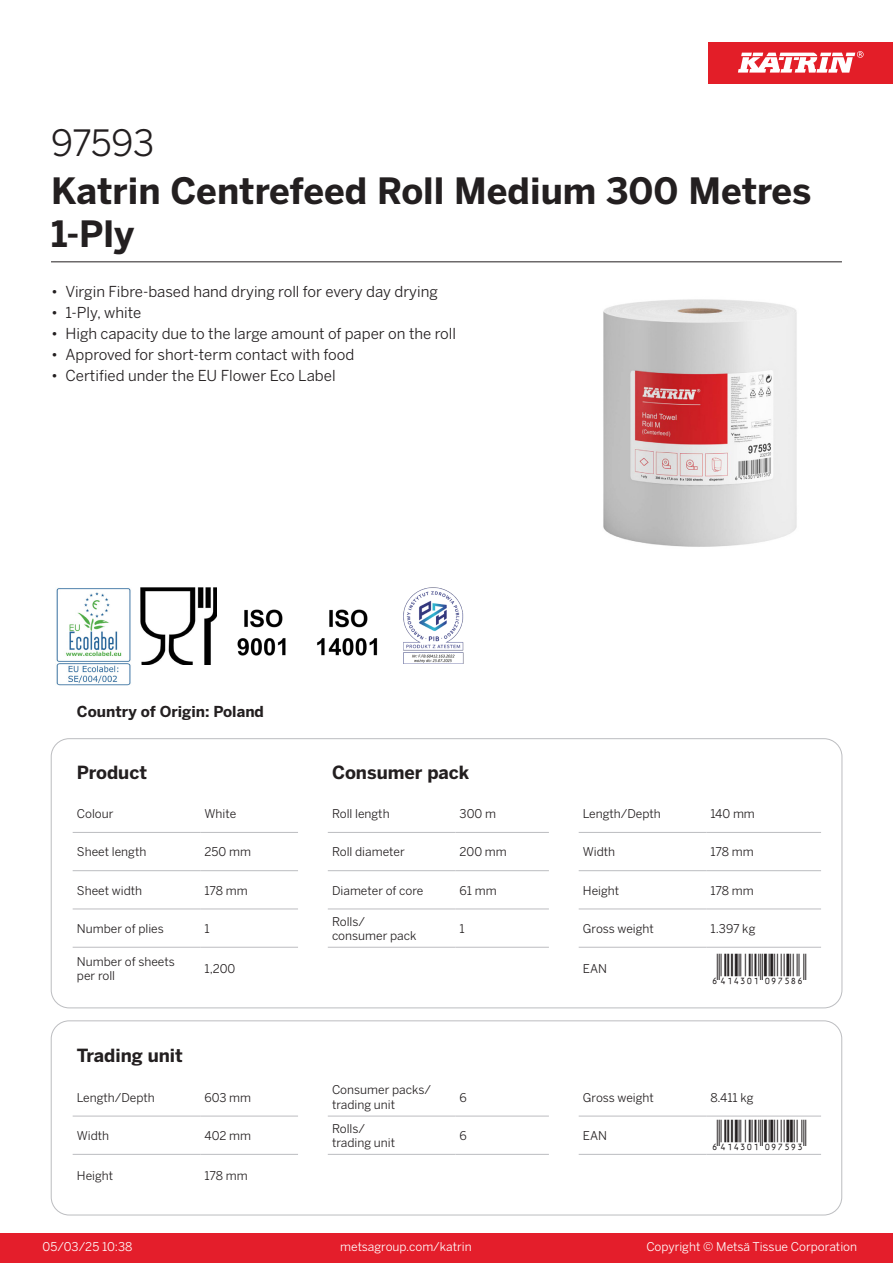
<style>
.page{position:relative;width:893px;height:1263px;background:#fff}
.page>*{position:absolute;margin:0;border:0;box-sizing:border-box;transform-origin:0 0}
.Product_Name{font:700 36px/43.2px "Benton Sans";color:#231f20}
.External_material_co{font:36px "Benton Sans";letter-spacing:-.02em;color:#231f20}
.T_EAN{font:30px "Viisas EAN Matala";color:#231f20}
.T_TableHeader{font:700 18px "Benton Sans";color:#231f20}
.MarketingBullets{font:15px "Benton Sans";color:#231f20}
.Country_of_Origin{font:700 15px "Benton Sans";color:#231f20}
.T_TableBody{font:12px/14.4px "Benton Sans";color:#231f20}
.t1{font:12px "Benton Sans";color:#fff}
</style>
<div class="page">
<div style="left:0;top:1233px;width:893px;height:30px;background:#e41e2b"></div>
<div style="left:708px;top:43px;width:185px;height:41px;background:#e31e28"></div>
<svg style="left:738px;top:51px;width:126px;height:22px"></svg>
<hr style="left:73px;top:832px;width:127px;height:1px;background:#bcbdc0">
<hr style="left:200px;top:832px;width:98px;height:1px;background:#bcbdc0">
<hr style="left:328px;top:832px;width:127px;height:1px;background:#bcbdc0">
<hr style="left:455px;top:832px;width:94px;height:1px;background:#bcbdc0">
<hr style="left:579px;top:832px;width:127px;height:1px;background:#bcbdc0">
<hr style="left:706px;top:832px;width:115px;height:1px;background:#bcbdc0">
<hr style="left:73px;top:870px;width:127px;height:1px;background:#bcbdc0">
<hr style="left:200px;top:870px;width:98px;height:1px;background:#bcbdc0">
<hr style="left:328px;top:870px;width:127px;height:1px;background:#bcbdc0">
<hr style="left:455px;top:870px;width:94px;height:1px;background:#bcbdc0">
<hr style="left:579px;top:870px;width:127px;height:1px;background:#bcbdc0">
<hr style="left:706px;top:870px;width:115px;height:1px;background:#bcbdc0">
<hr style="left:73px;top:909px;width:127px;height:1px;background:#bcbdc0">
<hr style="left:200px;top:909px;width:98px;height:1px;background:#bcbdc0">
<hr style="left:328px;top:909px;width:127px;height:1px;background:#bcbdc0">
<hr style="left:455px;top:909px;width:94px;height:1px;background:#bcbdc0">
<hr style="left:579px;top:909px;width:127px;height:1px;background:#bcbdc0">
<hr style="left:706px;top:909px;width:115px;height:1px;background:#bcbdc0">
<hr style="left:73px;top:947px;width:127px;height:1px;background:#bcbdc0">
<hr style="left:200px;top:947px;width:98px;height:1px;background:#bcbdc0">
<hr style="left:328px;top:947px;width:127px;height:1px;background:#bcbdc0">
<hr style="left:455px;top:947px;width:94px;height:1px;background:#bcbdc0">
<hr style="left:579px;top:947px;width:127px;height:1px;background:#bcbdc0">
<hr style="left:706px;top:947px;width:115px;height:1px;background:#bcbdc0">
<hr style="left:73px;top:1116px;width:127px;height:1px;background:#bcbdc0">
<hr style="left:200px;top:1116px;width:98px;height:1px;background:#bcbdc0">
<hr style="left:328px;top:1116px;width:127px;height:1px;background:#bcbdc0">
<hr style="left:455px;top:1116px;width:94px;height:1px;background:#bcbdc0">
<hr style="left:579px;top:1116px;width:127px;height:1px;background:#bcbdc0">
<hr style="left:706px;top:1116px;width:115px;height:1px;background:#bcbdc0">
<hr style="left:73px;top:1154px;width:127px;height:1px;background:#bcbdc0">
<hr style="left:200px;top:1154px;width:98px;height:1px;background:#bcbdc0">
<hr style="left:328px;top:1154px;width:127px;height:1px;background:#bcbdc0">
<hr style="left:455px;top:1154px;width:94px;height:1px;background:#bcbdc0">
<hr style="left:579px;top:1154px;width:127px;height:1px;background:#bcbdc0">
<hr style="left:706px;top:1154px;width:115px;height:1px;background:#bcbdc0">
<div style="left:51px;top:1021px;width:791px;height:194px;border:1px solid #bcbdc0;border-radius:18px"></div>
<img style="left:603px;top:299px;width:194px;height:248px">
<img style="left:56px;top:588px;width:75px;height:98px">
<img style="left:140px;top:587px;width:77px;height:77px">
<img style="left:237px;top:609px;width:49px;height:47px">
<img style="left:317px;top:609px;width:61px;height:47px">
<img style="left:403px;top:587px;width:61px;height:77px">
<hr style="left:51px;top:261px;width:791px;height:1px;background:#231f20">
<p class="External_material_co" style="left:51px;top:121px;width:105px">97593</p>
<p class="Product_Name" style="left:51px;top:170px;width:762px">Katrin Centrefeed Roll Medium 300 Metres<br>1-Ply</p>
<p class="MarketingBullets" style="left:51px;top:282px;width:388px">• Virgin Fibre-based hand drying roll for every day drying</p>
<p class="MarketingBullets" style="left:51px;top:303px;width:92px">• 1-Ply, white</p>
<p class="MarketingBullets" style="left:51px;top:324px;width:407px">• High capacity due to the large amount of paper on the roll</p>
<p class="MarketingBullets" style="left:51px;top:345px;width:305px">• Approved for short-term contact with food</p>
<p class="MarketingBullets" style="left:51px;top:366px;width:286px">• Certified under the EU Flower Eco Label</p>
<p class="Country_of_Origin" style="left:77px;top:702px;width:189px">Country of Origin: Poland</p>
<p class="T_TableHeader" style="left:77px;top:761px;width:72px">Product</p>
<p class="T_TableHeader" style="left:332px;top:761px;width:139px">Consumer pack</p>
<p class="T_TableBody" style="left:77px;top:806px;width:38px">Colour</p>
<p class="T_TableBody" style="left:204px;top:806px;width:33px">White</p>
<p class="T_TableBody" style="left:332px;top:806px;width:59px">Roll length</p>
<p class="T_TableBody" style="left:460px;top:806px;width:38px">300 m</p>
<p class="T_TableBody" style="left:583px;top:806px;width:79px">Length/Depth</p>
<p class="T_TableBody" style="left:710px;top:806px;width:46px">140 mm</p>
<p class="T_TableBody" style="left:77px;top:845px;width:71px">Sheet length</p>
<p class="T_TableBody" style="left:204px;top:845px;width:48px">250 mm</p>
<p class="T_TableBody" style="left:332px;top:845px;width:74px">Roll diameter</p>
<p class="T_TableBody" style="left:460px;top:845px;width:49px">200 mm</p>
<p class="T_TableBody" style="left:583px;top:845px;width:34px">Width</p>
<p class="T_TableBody" style="left:710px;top:845px;width:45px">178 mm</p>
<p class="T_TableBody" style="left:77px;top:883px;width:67px">Sheet width</p>
<p class="T_TableBody" style="left:204px;top:883px;width:45px">178 mm</p>
<p class="T_TableBody" style="left:332px;top:883px;width:93px">Diameter of core</p>
<p class="T_TableBody" style="left:460px;top:883px;width:39px">61 mm</p>
<p class="T_TableBody" style="left:583px;top:883px;width:38px">Height</p>
<p class="T_TableBody" style="left:710px;top:883px;width:45px">178 mm</p>
<p class="T_TableBody" style="left:77px;top:921px;width:88px">Number of plies</p>
<p class="T_TableBody" style="left:204px;top:921px;width:7px">1</p>
<p class="T_TableBody" style="left:332px;top:914px;width:35px">Rolls/</p>
<p class="T_TableBody" style="left:332px;top:928px;width:86px">consumer pack</p>
<p class="T_TableBody" style="left:460px;top:921px;width:7px">1</p>
<p class="T_TableBody" style="left:583px;top:921px;width:72px">Gross weight</p>
<p class="T_TableBody" style="left:710px;top:921px;width:46px">1.397 kg</p>
<p class="T_TableBody" style="left:77px;top:954px;width:99px">Number of sheets per roll</p>
<p class="T_TableBody" style="left:204px;top:962px;width:32px">1,200</p>
<p class="T_TableBody" style="left:583px;top:962px;width:26px">EAN</p>
<p class="T_EAN" style="left:710px;top:953px;width:97px">*6414301097586*</p>
<p class="T_TableHeader" style="left:77px;top:1044px;width:108px">Trading unit</p>
<p class="T_TableBody" style="left:77px;top:1090px;width:79px">Length/Depth</p>
<p class="T_TableBody" style="left:204px;top:1090px;width:48px">603 mm</p>
<p class="T_TableBody" style="left:332px;top:1083px;width:100px">Consumer packs/ trading unit</p>
<p class="T_TableBody" style="left:460px;top:1090px;width:9px">6</p>
<p class="T_TableBody" style="left:583px;top:1090px;width:72px">Gross weight</p>
<p class="T_TableBody" style="left:710px;top:1090px;width:45px">8.411 kg</p>
<p class="T_TableBody" style="left:77px;top:1128px;width:34px">Width</p>
<p class="T_TableBody" style="left:204px;top:1128px;width:48px">402 mm</p>
<p class="T_TableBody" style="left:460px;top:1128px;width:9px">6</p>
<p class="T_TableBody" style="left:583px;top:1128px;width:26px">EAN</p>
<p class="T_EAN" style="left:710px;top:1120px;width:97px">*6414301097593*</p>
<p class="T_TableBody" style="left:332px;top:1121px;width:35px">Rolls/</p>
<p class="T_TableBody" style="left:332px;top:1135px;width:65px">trading unit</p>
<p class="T_TableBody" style="left:77px;top:1169px;width:38px">Height</p>
<p class="T_TableBody" style="left:204px;top:1169px;width:45px">178 mm</p>
<p class="t1" style="left:43px;top:1239px;width:92px">05/03/25 10:38</p>
<p class="t1" style="left:340px;top:1239px;width:133px">metsagroup.com/katrin</p>
<p class="t1" style="left:646px;top:1239px;width:212px">Copyright © Metsä Tissue Corporation</p>
</div>
